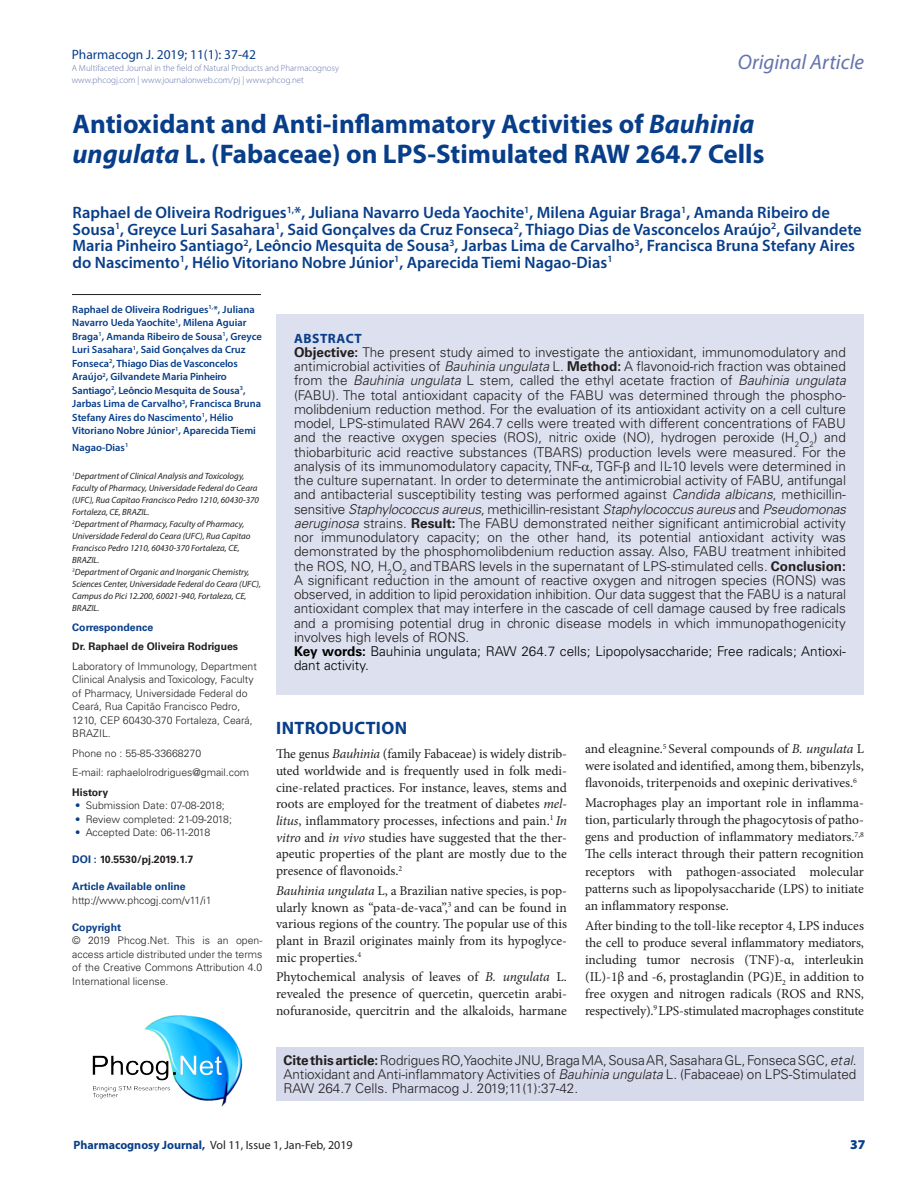
<style>
.page{position:relative;width:918px;height:1188px;background:#fff}
.page>*{position:absolute;margin:0;border:0;box-sizing:border-box;transform-origin:0 0}
.CT{font:700 27px/30px "Myriad Pro";color:#083e89}
.t1{font:italic 21px "Myriad Pro";color:#6473ac}
._1_HD{font:700 18px "Myriad Pro";letter-spacing:.02em;color:#083e89}
.CA{font:600 16.5px/16.5px "Myriad Pro";color:#083e89}
.ABS_TXT{font:300 13.5px/14.2px "Univers LT Std";color:#231f20;text-align:justify}
.TXT{font:13.5px/16.6px "Minion Pro";letter-spacing:-.005em;color:#231f20;text-align:justify}
.ABS_TXT-2{font:300 13.5px/14.2px "Univers LT Std";color:#000}
.t2{font:13.5px "Myriad Pro";color:#083e89}
.ABS_HD{font:700 13.5px "Myriad Pro";letter-spacing:.04em;color:#083e89}
.RRH{font:900 13.5px "Myriad Pro";color:#083e89}
.RRH-2{font:12px "Myriad Pro";color:#231f20}
.ABS_AU_ADD{font:300 10.5px/13.5px "Univers LT Std";color:#231f20}
.CA-2{font:600 10.5px/13.5px "Myriad Pro";color:#083e89}
.ABS_AU_ADD-2{font:700 10.5px "Univers LT Std";color:#231f20}
.ABS_AU_ADD-3{font:700 10.5px "Univers LT Std";color:#083e89}
.ABS_TXT-3{font:700 10.5px "Univers LT Std";color:#083e89}
.CA_Aff{font:italic 9px/12px "Myriad Pro";color:#231f20}
.t3{font:300 9px/12px "Myriad Pro";color:#6473ac}
.s1{font-style:italic}
.s2{color:#083e89}
.s3{font-weight:700}
.s4{font-weight:700;color:#083e89}
</style>
<div class="page">
<div style="left:276px;top:314px;width:588px;height:381px;background:#dde0ee"></div>
<div style="left:276px;top:1047px;width:588px;height:54px;background:#d6daeb"></div>
<img style="left:92px;top:1015px;width:150px;height:92px">
<hr style="left:72px;top:294px;width:189px;height:1px;background:#231f20">
<p class="t2" style="left:72px;top:46px;width:186px">Pharmacogn J. 2019; 11(1): 37-42</p>
<p class="t3" style="left:72px;top:62px;width:269px">A Multifaceted Journal in the field of Natural Products and Pharmacognosy www.phcogj.com | www.journalonweb.com/pj | www.phcog.net</p>
<h2 class="t1" style="left:738px;top:49px;width:128px">Original Article</h2>
<p class="CT" style="left:73px;top:108px;width:693px">Antioxidant and Anti-inflammatory Activities of <span class="s1">Bauhinia ungulata</span> L. (Fabaceae) on LPS-Stimulated RAW 264.7 Cells</p>
<p class="CA" style="left:73px;top:204px;width:791px">Raphael de Oliveira Rodrigues<sup>1,</sup>*, Juliana Navarro Ueda Yaochite<sup>1</sup>, Milena Aguiar Braga<sup>1</sup>, Amanda Ribeiro de Sousa<sup>1</sup>, Greyce Luri Sasahara<sup>1</sup>, Said Gonçalves da Cruz Fonseca<sup>2</sup>, Thiago Dias de Vasconcelos Araújo<sup>2</sup>, Gilvandete Maria Pinheiro Santiago<sup>2</sup>, Leôncio Mesquita de Sousa<sup>3</sup>, Jarbas Lima de Carvalho<sup>3</sup>, Francisca Bruna Stefany Aires do Nascimento<sup>1</sup>, Hélio Vitoriano Nobre Júnior<sup>1</sup>, Aparecida Tiemi Nagao-Dias<sup>1</sup></p>
<p class="CA-2" style="left:72px;top:302px;width:191px">Raphael de Oliveira Rodrigues<sup>1,</sup>*, Juliana Navarro Ueda Yaochite<sup>1</sup>, Milena Aguiar Braga<sup>1</sup>, Amanda Ribeiro de Sousa<sup>1</sup>, Greyce Luri Sasahara<sup>1</sup>, Said Gonçalves da Cruz Fonseca<sup>2</sup>, Thiago Dias de Vasconcelos Araújo<sup>2</sup>, Gilvandete Maria Pinheiro Santiago<sup>2</sup>, Leôncio Mesquita de Sousa<sup>3</sup>, Jarbas Lima de Carvalho<sup>3</sup>, Francisca Bruna Stefany Aires do Nascimento<sup>1</sup>, Hélio Vitoriano Nobre Júnior<sup>1</sup>, Aparecida Tiemi</p>
<p class="CA-2" style="left:72px;top:440px;width:58px">Nagao-Dias<sup>1</sup></p>
<p class="CA_Aff" style="left:72px;top:470px;width:188px"><sup>1</sup>Department of Clinical Analysis and Toxicology, Faculty of Pharmacy, Universidade Federal do Ceara (UFC), Rua Capitao Francisco Pedro 1210, 60430-370<br>Fortaleza, CE, BRAZIL.</p>
<p class="CA_Aff" style="left:72px;top:518px;width:180px"><sup>2</sup>Department of Pharmacy, Faculty of Pharmacy, Universidade Federal do Ceara (UFC), Rua Capitao Francisco Pedro 1210, 60430-370 Fortaleza, CE, BRAZIL.</p>
<p class="CA_Aff" style="left:72px;top:566px;width:190px"><sup>3</sup>Department of Organic and Inorganic Chemistry, Sciences Center, Universidade Federal do Ceara (UFC), Campus do Pici 12.200, 60021-940, Fortaleza, CE, BRAZIL.</p>
<p class="ABS_TXT-3" style="left:72px;top:621px;width:82px">Correspondence</p>
<p class="ABS_AU_ADD-2" style="left:72px;top:640px;width:167px">Dr. Raphael de Oliveira Rodrigues</p>
<p class="ABS_AU_ADD" style="left:72px;top:659px;width:186px">Laboratory of Immunology, Department Clinical Analysis and Toxicology, Faculty of Pharmacy, Universidade Federal do Ceará, Rua Capitão Francisco Pedro, 1210, CEP 60430-370 Fortaleza, Ceará, BRAZIL.</p>
<p class="ABS_AU_ADD" style="left:72px;top:746px;width:131px">Phone no : 55-85-33668270</p>
<p class="ABS_AU_ADD" style="left:72px;top:766px;width:179px">E-mail: raphaelolrodrigues@gmail.com</p>
<p class="ABS_AU_ADD-2" style="left:72px;top:786px;width:37px">History</p>
<p class="ABS_AU_ADD" style="left:75px;top:799px;width:151px"><span class="s2">•</span> Submission Date: 07-08-2018;</p>
<p class="ABS_AU_ADD" style="left:75px;top:812px;width:158px"><span class="s2">•</span> Review completed: 21-09-2018;</p>
<p class="ABS_AU_ADD" style="left:75px;top:826px;width:136px"><span class="s2">•</span> Accepted Date: 06-11-2018</p>
<p class="ABS_AU_ADD-2" style="left:72px;top:853px;width:123px"><span class="s2">DOI :</span> 10.5530/pj.2019.1.7</p>
<p class="ABS_AU_ADD-3" style="left:72px;top:880px;width:115px">Article Available online</p>
<p class="ABS_AU_ADD" style="left:72px;top:893px;width:141px">http://www.phcogj.com/v11/i1</p>
<p class="ABS_AU_ADD-3" style="left:72px;top:921px;width:50px">Copyright</p>
<p class="ABS_AU_ADD" style="left:72px;top:934px;width:192px;text-align:justify">© 2019 Phcog.Net. This is an open&shy;access article distributed under the terms of the Creative Commons Attribution 4.0<br>International license<span class="s2">.</span></p>
<p class="ABS_HD" style="left:294px;top:329px;width:69px">ABSTRACT</p>
<p class="ABS_TXT" style="left:294px;top:345px;width:554px"><span class="s3">Objective:</span> The present study aimed to investigate the antioxidant, immunomodulatory and antimicrobial activities of <span class="s1">Bauhinia ungulata</span> L. <span class="s3">Method:</span> A flavonoid-rich fraction was obtained from the <span class="s1">Bauhinia ungulata</span> L stem, called the ethyl acetate fraction of <span class="s1">Bauhinia ungulata </span>(FABU). The total antioxidant capacity of the FABU was determined through the phospho&shy;molibdenium reduction method. For the evaluation of its antioxidant activity on a cell culture model, LPS-stimulated RAW 264.7 cells were treated with different concentrations of FABU and the reactive oxygen species (ROS), nitric oxide (NO), hydrogen peroxide (H<sub>2</sub>O<sub>2</sub>) and thiobarbituric acid reactive substances (TBARS) production levels were measured. For the analysis of its immunomodulatory capacity, TNF- , TGF- and IL-10 levels were determined in the culture supernatant. In order to determinate the antimicrobial activity of FABU, antifungal and antibacterial susceptibility testing was performed against <span class="s1">Candida albicans</span>, methicillin&shy;sensitive <span class="s1">Staphylococcus aureus</span>, methicillin-resistant <span class="s1">Staphylococcus aureus</span> and <span class="s1">Pseudomonas aeruginosa</span> strains. <span class="s3">Result:</span> The FABU demonstrated neither significant antimicrobial activity nor immunodulatory capacity; on the other hand, its potential antioxidant activity was demonstrated by the phosphomolibdenium reduction assay. Also, FABU treatment inhibited the ROS, NO, H<sub>2</sub>O<sub>2</sub> and TBARS levels in the supernatant of LPS-stimulated cells. <span class="s3">Conclusion:<br></span>A significant reduction in the amount of reactive oxygen and nitrogen species (RONS) was observed, in addition to lipid peroxidation inhibition. Our data suggest that the FABU is a natural antioxidant complex that may interfere in the cascade of cell damage caused by free radicals and a promising potential drug in chronic disease models in which immunopathogenicity involves high levels of RONS.</p>
<p class="ABS_TXT-2" style="left:294px;top:644px;width:554px"><span class="s3">Key words:</span> Bauhinia ungulata; RAW 264.7 cells; Lipopolysaccharide; Free radicals; Antioxi&shy;dant activity.</p>
<p class="_1_HD" style="left:276px;top:716px;width:132px">INTRODUCTION</p>
<p class="TXT" style="left:276px;top:746px;width:293px">The genus <span class="s1">Bauhinia</span> (family Fabaceae) is widely distrib&shy;uted worldwide and is frequently used in folk medi&shy;cine-related practices. For instance, leaves, stems and roots are employed for the treatment of diabetes <span class="s1">mel&shy;litus</span>, inflammatory processes, infections and pain.<sup>1</sup> <span class="s1">In vitro</span> and <span class="s1">in vivo</span> studies have suggested that the ther&shy;apeutic properties of the plant are mostly due to the presence of flavonoids.<sup>2</sup></p>
<p class="TXT" style="left:276px;top:882px;width:293px"><span class="s1">Bauhinia ungulata</span> L, a Brazilian native species, is pop&shy;ularly known as “pata-de-vaca”,<sup>3</sup> and can be found in various regions of the country. The popular use of this plant in Brazil originates mainly from its hypoglyce&shy;mic properties.<sup>4</sup></p>
<p class="TXT" style="left:276px;top:969px;width:293px">Phytochemical analysis of leaves of <span class="s1">B. ungulata</span> L. revealed the presence of quercetin, quercetin arabi&shy;nofuranoside, quercitrin and the alkaloids, harmane</p>
<p class="TXT" style="left:585px;top:741px;width:281px;line-height:17.1px">and eleagnine.<sup>5</sup> Several compounds of <span class="s1">B. ungulata</span> L were isolated and identified, among them, bibenzyls, flavonoids, triterpenoids and oxepinic derivatives.<sup>6</sup></p>
<p class="TXT" style="left:585px;top:795px;width:281px;line-height:17.1px">Macrophages play an important role in inflamma&shy;tion, particularly through the phagocytosis of patho&shy;gens and production of inflammatory mediators.<sup>7,8<br></sup>The cells interact through their pattern recognition receptors with pathogen-associated molecular patterns such as lipopolysaccharide (LPS) to initiate an inflammatory response.</p>
<p class="TXT" style="left:585px;top:917px;width:281px;line-height:17.1px">After binding to the toll-like receptor 4, LPS induces the cell to produce several inflammatory mediators, including tumor necrosis (TNF)-α, interleukin (IL)-1β and -6, prostaglandin (PG)E<sub>2</sub> in addition to free oxygen and nitrogen radicals (ROS and RNS, respectively).<sup>9</sup> LPS-stimulated macrophages constitute</p>
<p class="ABS_TXT" style="left:284px;top:1053px;width:575px"><span class="s3">Cite this article:</span> Rodrigues RO, Yaochite JNU, Braga MA, Sousa AR, Sasahara GL, Fonseca SGC, <span class="s1">et al</span>.<br>Antioxidant and Anti-inflammatory Activities of <span class="s1">Bauhinia ungulata</span> L. (Fabaceae) on LPS-Stimulated RAW 264.7 Cells. Pharmacog J. 2019;11(1):37-42.</p>
<p class="RRH-2" style="left:74px;top:1138px;width:281px"><span class="s4">Pharmacognosy Journal,</span> Vol 11, Issue 1, Jan-Feb, 2019</p>
<p class="RRH" style="left:850px;top:1136px;width:17px">37</p>
</div>
